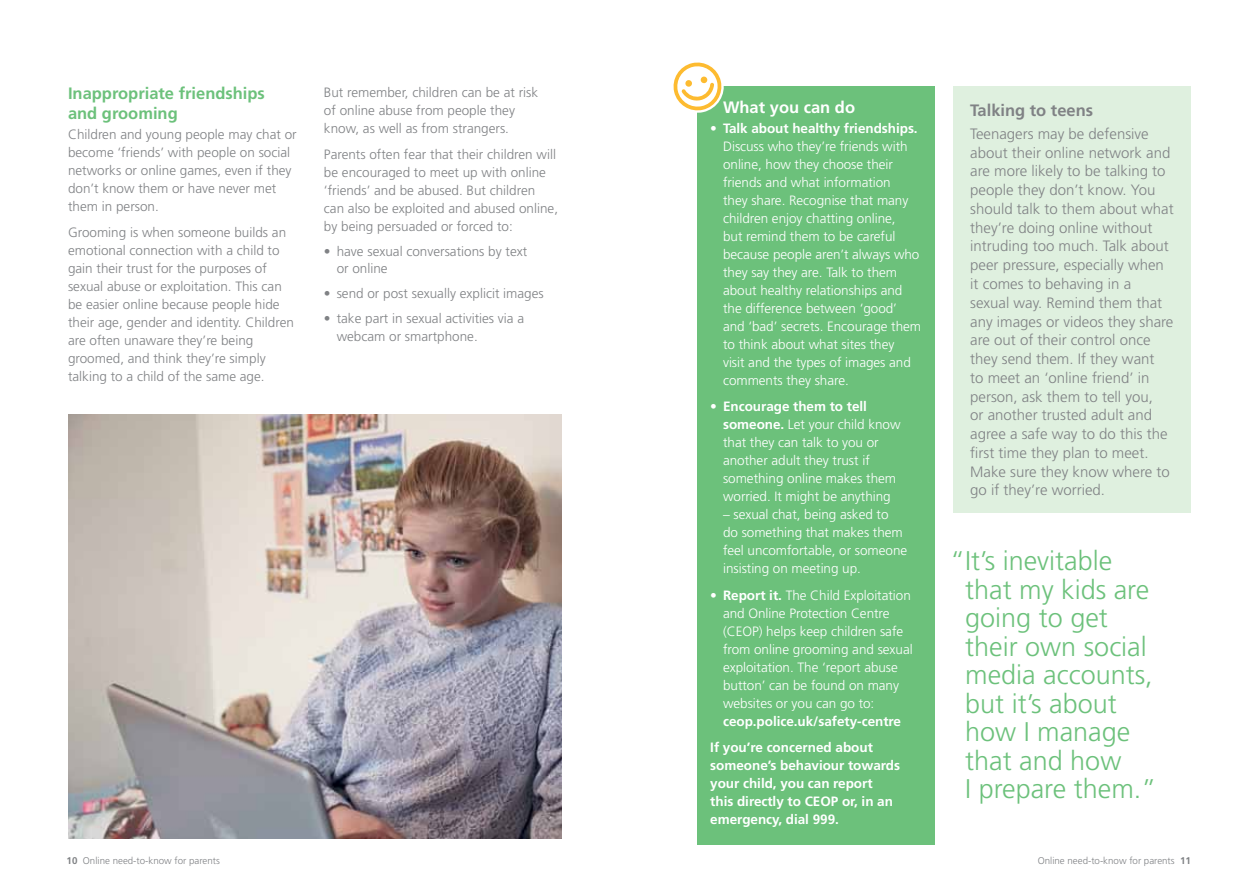
<style>
.page{position:relative;width:1259px;height:893px;background:#fff}
.page>*{position:absolute;margin:0;border:0;box-sizing:border-box;transform-origin:0 0}
.t1{font:300 27px/28.5px "Frutiger";color:#6cc17b}
.t2{font:700 16.5px/19.8px "Frutiger";color:#6cc17b}
.t3{font:700 16.5px "Frutiger";color:#808285}
.t4{font:700 16.5px "Frutiger";color:#fff}
.t5{font:300 15px/18.8px "Frutiger";color:#808285}
.t6{font:300 13.5px/18px "Frutiger";letter-spacing:-.005em;color:#fff}
.t7{font:300 13.5px/18px "Frutiger";color:#808285}
.t8{font:700 13.5px/18px "Frutiger";letter-spacing:-.005em;color:#fff}
.t9{font:300 9.75px "Frutiger";color:#808285}
.s1{font-weight:700}
</style>
<div class="page">
<div style="left:697px;top:86px;width:238px;height:758px;background:#6cc17b"></div>
<div style="left:953px;top:86px;width:238px;height:426px;background:#dff0df"></div>
<svg style="left:673px;top:62px;width:51px;height:51px"></svg>
<img style="left:68px;top:414px;width:493px;height:425px">
<p class="t2" style="left:68px;top:83px;width:198px">Inappropriate friendships and grooming</p>
<p class="t7" style="left:68px;top:125px;width:230px">Children and young people may chat or become ‘friends’ with people on social networks or online games, even if they don’t know them or have never met them in person.</p>
<p class="t7" style="left:68px;top:224px;width:227px">Grooming is when someone builds an emotional connection with a child to gain their trust for the purposes of sexual abuse or exploitation. This can be easier online because people hide their age, gender and identity. Children are often unaware they’re being groomed, and think they’re simply talking to a child of the same age.</p>
<p class="t7" style="left:324px;top:83px;width:216px">But remember, children can be at risk of online abuse from people they know, as well as from strangers.</p>
<p class="t7" style="left:324px;top:145px;width:236px">Parents often fear that their children will be encouraged to meet up with online ‘friends’ and be abused. But children can also be exploited and abused online, by being persuaded or forced to:</p>
<p class="t7" style="left:337px;top:243px;width:192px;line-height:16.5px;text-indent:-13px">• have sexual conversations by text or online</p>
<p class="t7" style="left:324px;top:284px;width:221px">• send or post sexually explicit images</p>
<p class="t7" style="left:337px;top:309px;width:189px;text-indent:-13px">• take part in sexual activities via a webcam or smartphone.</p>
<p class="t4" style="left:723px;top:97px;width:134px">What you can do</p>
<p class="t6" style="left:723px;top:119px;width:200px;text-indent:-13px">• <span class="s1">Talk about healthy friendships.<br></span>Discuss who they’re friends with online, how they choose their friends and what information<br>they share. Recognise that many children enjoy chatting online,<br>but remind them to be careful because people aren’t always who they say they are. Talk to them about healthy relationships and the difference between ‘good’ and ‘bad’ secrets. Encourage them to think about what sites they<br>visit and the types of images and comments they share.</p>
<p class="t6" style="left:723px;top:398px;width:179px;text-indent:-13px">• <span class="s1">Encourage them to tell someone.</span> Let your child know that they can talk to you or another adult they trust if something online makes them worried. It might be anything</p>
<p class="t6" style="left:723px;top:506px;width:186px">– sexual chat, being asked to<br>do something that makes them feel uncomfortable, or someone insisting on meeting up.</p>
<p class="t6" style="left:723px;top:586px;width:191px;text-indent:-13px">• <span class="s1">Report it.</span> The Child Exploitation and Online Protection Centre (CEOP) helps keep children safe from online grooming and sexual exploitation. The ‘report abuse button’ can be found on many websites or you can go to:</p>
<p class="t8" style="left:710px;top:708px;width:192px;line-height:26.5px;text-indent:13px">ceop.police.uk/safety-centre<br>If you’re concerned about</p>
<p class="t8" style="left:710px;top:756px;width:191px">someone’s behaviour towards your child, you can report<br>this directly to CEOP or, in an emergency, dial 999.</p>
<p class="t3" style="left:970px;top:101px;width:124px">Talking to teens</p>
<p class="t5" style="left:970px;top:124px;width:205px">Teenagers may be defensive about their online network and are more likely to be talking to people they don’t know. You should talk to them about what they’re doing online without intruding too much. Talk about peer pressure, especially when it comes to behaving in a sexual way. Remind them that any images or videos they share are out of their control once they send them. If they want<br>to meet an ‘online friend’ in person, ask them to tell you,<br>or another trusted adult and agree a safe way to do this the first time they plan to meet.<br>Make sure they know where to go if they’re worried.</p>
<h1 class="t1" style="left:965px;top:546px;width:193px;text-indent:-15px">“It’s inevitable that my kids are going to get their own social media accounts, but it’s about how I manage that and how<br>I prepare them.”</h1>
<p class="t9" style="left:67px;top:856px;width:155px"><span class="s1">10</span> Online need-to-know for parents</p>
<p class="t9" style="left:1037px;top:856px;width:155px">Online need-to-know for parents <span class="s1">11</span></p>
</div>
